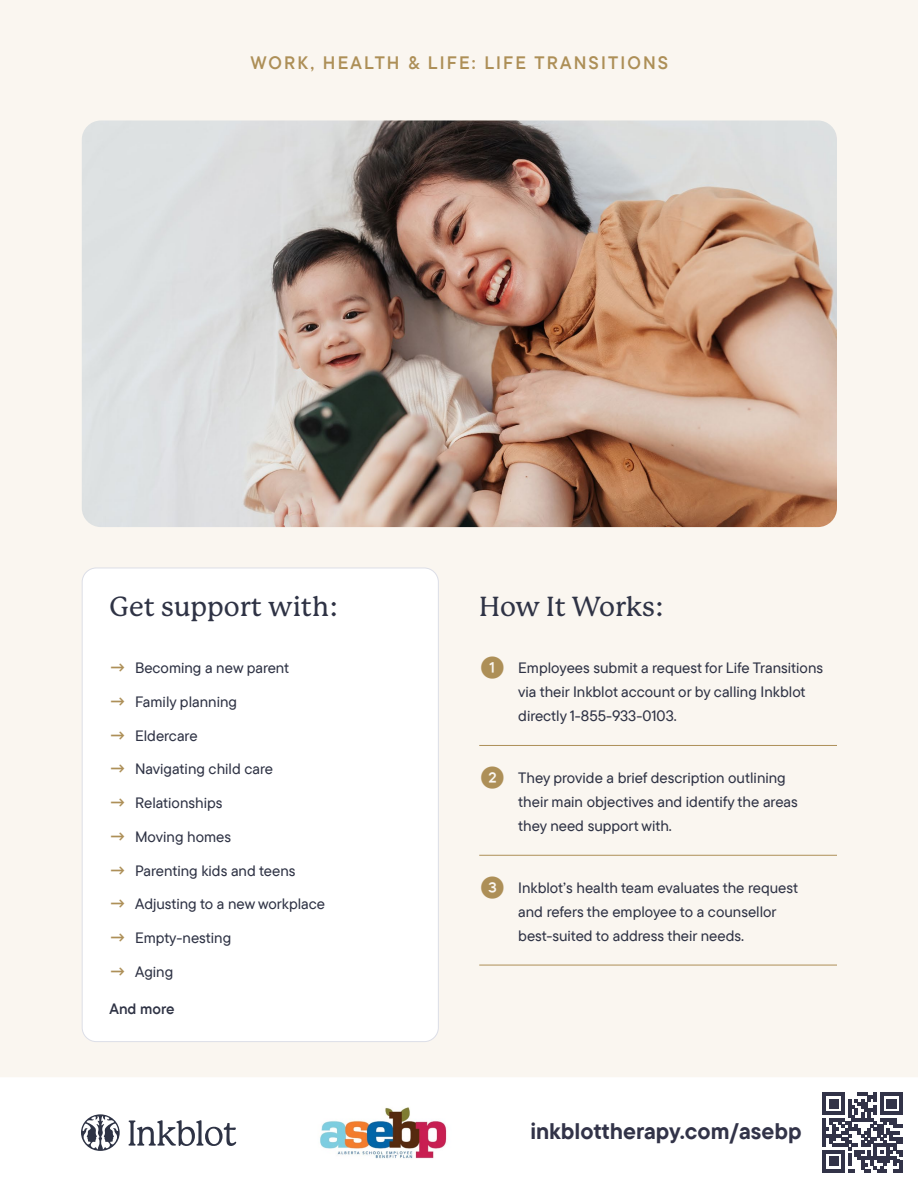
<style>
.page{position:relative;width:918px;height:1188px;background:#fff}
.page>*{position:absolute;margin:0;border:0;box-sizing:border-box;transform-origin:0 0}
.t1{font:500 27px "P Mackinac Pro";color:#2f3345}
.t2{font:700 22.5px "TT Commons Pro";color:#323348}
.t3{font:18px "TT Commons Pro Db";letter-spacing:.12em;color:#ad8f57}
.t4{font:500 15px/24px "TT Commons Pro";color:#2f3345}
.t5{font:15px "TT Commons Pro Db";color:#2f3345}
.s1{font-family:"TT Commons Pro Db";font-weight:400;color:#ad8f57}
.s2{font-size:24px;color:#ad8f57}
</style>
<div class="page">
<div style="left:0;top:0;width:918px;height:1077px;background:#faf6f0"></div>
<div style="left:82px;top:568px;width:356px;height:474px;background:#fff;border-radius:14px"></div>
<img style="left:82px;top:120px;width:755px;height:407px">
<hr style="left:479px;top:745px;width:358px;height:1px;background:#ad8f57">
<hr style="left:479px;top:855px;width:358px;height:1px;background:#ad8f57">
<hr style="left:479px;top:965px;width:358px;height:1px;background:#ad8f57">
<svg style="left:823px;top:1093px;width:80px;height:80px"></svg>
<svg style="left:81px;top:1114px;width:39px;height:37px"></svg>
<svg style="left:128px;top:1120px;width:108px;height:26px"></svg>
<img style="left:320px;top:1107px;width:127px;height:52px">
<p class="t3" style="left:250px;top:50px;width:419px">WORK, HEALTH &amp; LIFE: LIFE TRANSITIONS</p>
<h1 class="t1" style="left:110px;top:591px;width:231px">Get support with:</h1>
<p class="t4" style="left:110px;top:656px;width:181px"><span class="s1">→</span> Becoming a new parent</p>
<p class="t4" style="left:110px;top:690px;width:129px"><span class="s1">→</span> Family planning</p>
<p class="t4" style="left:110px;top:723px;width:90px"><span class="s1">→</span> Eldercare</p>
<p class="t4" style="left:110px;top:757px;width:165px"><span class="s1">→</span> Navigating child care</p>
<p class="t4" style="left:110px;top:791px;width:114px"><span class="s1">→</span> Relationships</p>
<p class="t4" style="left:110px;top:825px;width:123px"><span class="s1">→</span> Moving homes</p>
<p class="t4" style="left:110px;top:858px;width:187px"><span class="s1">→</span> Parenting kids and teens</p>
<p class="t4" style="left:110px;top:892px;width:217px"><span class="s1">→</span> Adjusting to a new workplace</p>
<p class="t4" style="left:110px;top:926px;width:123px"><span class="s1">→</span> Empty-nesting</p>
<p class="t4" style="left:110px;top:959px;width:65px"><span class="s1">→</span> Aging</p>
<p class="t5" style="left:110px;top:998px;width:66px">And more</p>
<h1 class="t1" style="left:479px;top:591px;width:187px">How It Works:</h1>
<p class="t4" style="left:518px;top:656px;width:306px;text-indent:-39px"><span class="s2">❶</span> Employees submit a request for Life Transitions via their Inkblot account or by calling Inkblot directly 1-855-933-0103.</p>
<p class="t4" style="left:518px;top:766px;width:281px;text-indent:-39px"><span class="s2">❷</span> They provide a brief description outlining their main objectives and identify the areas they need support with.</p>
<p class="t4" style="left:518px;top:876px;width:281px;text-indent:-39px"><span class="s2">❸</span> Inkblot’s health team evaluates the request and refers the employee to a counsellor best-suited to address their needs.</p>
<h2 class="t2" style="left:530px;top:1114px;width:273px">inkblottherapy.com/asebp</h2>
</div>
